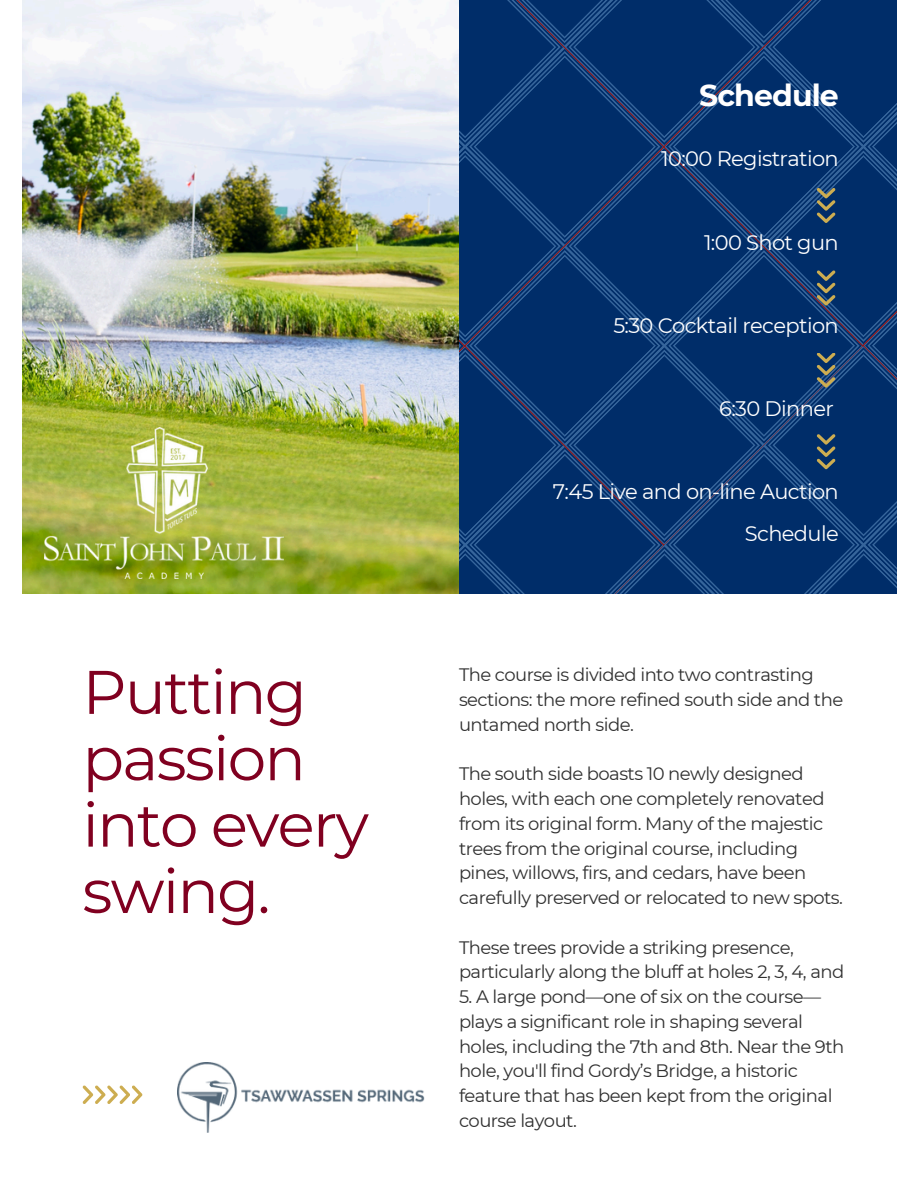
<style>
.page{position:relative;width:918px;height:1188px;background:#fff}
.page>*{position:absolute;margin:0;border:0;box-sizing:border-box;transform-origin:0 0}
.t1{font:61.35px/66.3px "Montserrat";letter-spacing:-.03em;color:#800020}
.t2{font:700 30px "Montserrat";letter-spacing:-.03em;color:#fff}
.t3{font:21px/41.7px "Montserrat";letter-spacing:-.03em;color:#fff;text-align:right}
.t4{font:18px/24.8px "Montserrat";letter-spacing:-.03em;color:#303030}
</style>
<div class="page">
<svg style="left:83px;top:1085px;width:60px;height:19px"></svg>
<img style="left:22px;top:0;width:875px;height:594px">
<img style="left:177px;top:1063px;width:248px;height:70px">
<img style="left:44px;top:428px;width:240px;height:151px">
<p class="t1" style="left:82px;top:659px;width:288px">Putting passion into every swing.</p>
<p class="t2" style="left:699px;top:77px;width:141px">Schedule</p>
<p class="t3" style="left:661px;top:138px;width:179px">10:00 Registration</p>
<p class="t3" style="left:704px;top:221px;width:136px">1:00 Shot gun</p>
<p class="t3" style="left:613px;top:304px;width:227px">5:30 Cocktail reception</p>
<p class="t3" style="left:719px;top:388px;width:116px">6:30 Dinner</p>
<p class="t3" style="left:553px;top:471px;width:287px">7:45 Live and on-line Auction<br>Schedule</p>
<p class="t4" style="left:459px;top:662px;width:386px">The course is divided into two contrasting sections: the more refined south side and the untamed north side.</p>
<p class="t4" style="left:459px;top:761px;width:386px">The south side boasts 10 newly designed holes, with each one completely renovated from its original form. Many of the majestic trees from the original course, including pines, willows, firs, and cedars, have been carefully preserved or relocated to new spots.</p>
<p class="t4" style="left:459px;top:935px;width:387px">These trees provide a striking presence, particularly along the bluff at holes 2, 3, 4, and</p>
<p class="t4" style="left:459px;top:984px;width:387px">5. A large pond—one of six on the course— plays a significant role in shaping several holes, including the 7th and 8th. Near the 9th hole, you'll find Gordy’s Bridge, a historic feature that has been kept from the original course layout.</p>
</div>
